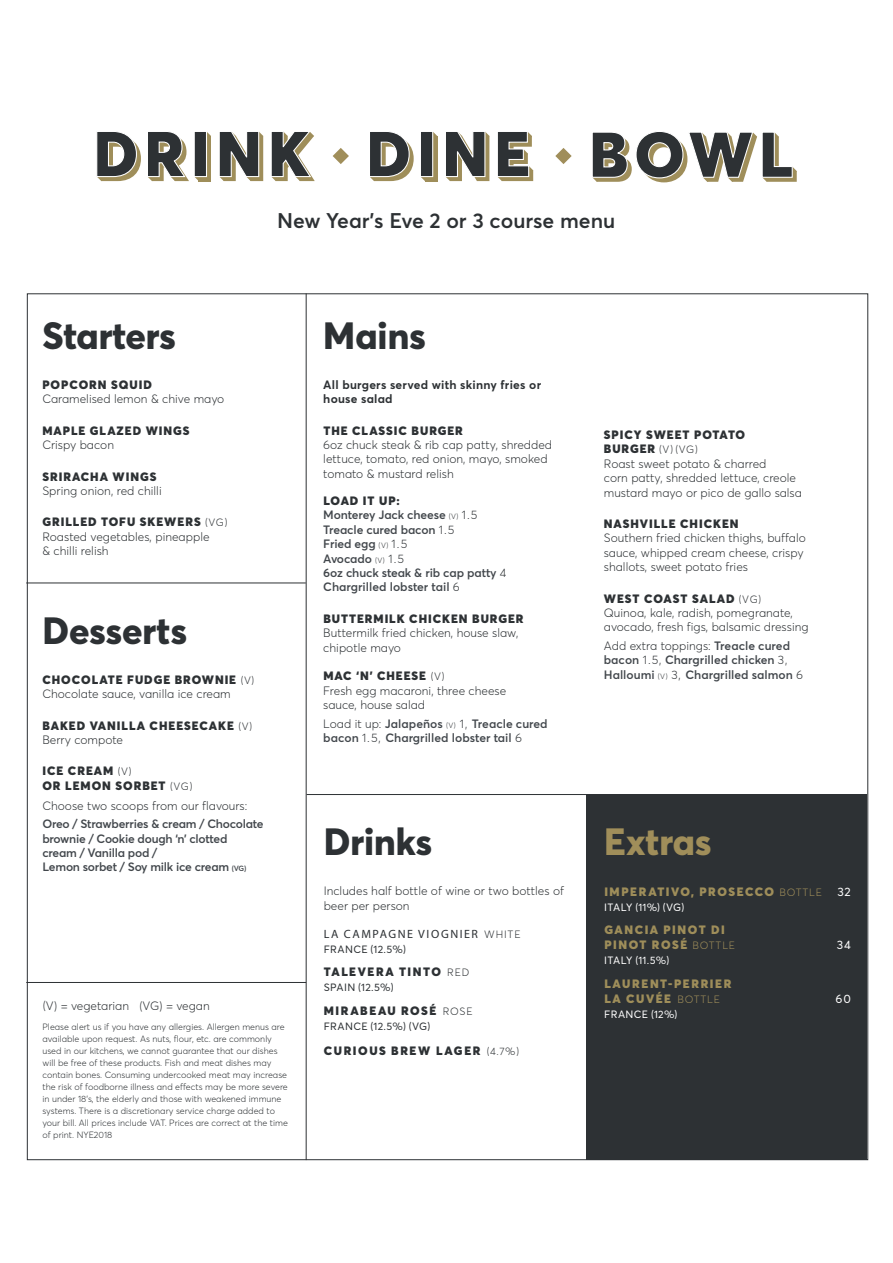
<style>
.page{position:relative;width:893px;height:1263px;background:#fff}
.page>*{position:absolute;margin:0;border:0;box-sizing:border-box;transform-origin:0 0}
.t1{font:800 37.5px "Averta Std";color:#2d3134}
.t2{font:800 37.5px "Averta Std";color:#a08e5a}
.t3{font:600 21px "Averta Std";color:#2d3134}
.Description{font:300 12px/14.4px "Averta Std";color:#2d3134}
.Description-2{font:600 12px/14.4px "Averta Std";color:#42474c}
.Sub_header{font:900 12px/14.4px "Averta Std";letter-spacing:.08em;color:#2d3134}
.Sub_header-2{font:600 12px/14.4px "Averta Std";letter-spacing:-.02em;color:#42474c}
.Sub_header-3{font:900 12px/15px "Averta Std";letter-spacing:.13em;color:#9f8e5a}
.Intro{font:700 12px/14.4px "Averta Std";letter-spacing:.02em;color:#2d3134}
.Sub_header-4{font:900 12px "Averta Std";letter-spacing:.13em;color:#2d3134}
.Description-3{font:900 12px "Averta Std";letter-spacing:.08em;color:#2d3134}
.Sub_header-5{font:12px "Myriad Pro";letter-spacing:.13em;color:#2d3134}
.Sub_header-6{font:900 12px "Averta Std";letter-spacing:.135em;color:#2d3134}
.Sub_header-7{font:12px "Averta Std";color:#fff}
.Sub_header-8{font:10.5px "Averta Std";letter-spacing:.035em;color:#2d3134}
.Sub_header-9{font:10.5px "Averta Std";letter-spacing:.03em;color:#fff}
.Description-4{font:300 10.5px "Averta Std";color:#2d3134}
.Allergens{font:300 9px/12px "Averta Std";color:#2d3134}
.s1{font-weight:300;font-size:10.5px}
.s2{font-size:7.5px}
.s3{font-weight:300;font-size:7.5px;color:#2d3134}
.s4{font-weight:300;color:#2d3134}
.s5{font-weight:900}
.s6{font-size:10.5px}
.s7{font-family:"Averta Std";font-weight:300;font-size:10.5px}
.s8{font-weight:900;font-size:12px}
.s9{font-weight:300;font-size:10.5px;color:#a08e5a}
</style>
<div class="page">
<hr style="left:26px;top:583px;width:280px;height:1px;background:#2d3134">
<hr style="left:306px;top:293px;width:1px;height:867px;background:#2d3134">
<hr style="left:307px;top:794px;width:560px;height:1px;background:#2d3134">
<hr style="left:26px;top:982px;width:280px;height:1px;background:#2d3134">
<svg style="left:96px;top:131px;width:115px;height:50px"></svg>
<div style="left:194px;top:131px;width:13px;height:46px;background:#2d3134;border:1px solid #fff"></div>
<svg style="left:219px;top:132px;width:44px;height:49px"></svg>
<svg style="left:271px;top:131px;width:44px;height:50px"></svg>
<svg style="left:333px;top:148px;width:16px;height:16px"></svg>
<svg style="left:555px;top:148px;width:17px;height:16px"></svg>
<svg style="left:425px;top:136px;width:12px;height:45px"></svg>
<svg style="left:370px;top:131px;width:44px;height:50px"></svg>
<div style="left:420px;top:131px;width:13px;height:46px;background:#2d3134;border:1px solid #fff"></div>
<svg style="left:446px;top:131px;width:43px;height:50px"></svg>
<svg style="left:497px;top:132px;width:36px;height:49px"></svg>
<svg style="left:592px;top:131px;width:205px;height:51px"></svg>
<div style="left:586px;top:795px;width:281px;height:365px;background:#2d3134"></div>
<p class="t3" style="left:277px;top:208px;width:340px">New Year’s Eve 2 or 3 course menu</p>
<p class="t1" style="left:42px;top:312px;width:135px">Starters</p>
<p class="Sub_header" style="left:42px;top:377px;width:111px">POPCORN SQUID</p>
<p class="Description" style="left:42px;top:392px;width:184px">Caramelised lemon &amp; chive mayo</p>
<p class="Sub_header" style="left:42px;top:423px;width:149px">MAPLE GLAZED WINGS</p>
<p class="Description" style="left:42px;top:438px;width:73px">Crispy bacon</p>
<p class="Sub_header" style="left:42px;top:469px;width:116px">SRIRACHA WINGS</p>
<p class="Description" style="left:42px;top:483px;width:121px">Spring onion, red chilli</p>
<p class="Sub_header" style="left:42px;top:515px;width:187px">GRILLED TOFU SKEWERS <span class="s1">(VG)</span></p>
<p class="Description" style="left:42px;top:529px;width:169px">Roasted vegetables, pineapple &amp; chilli relish</p>
<p class="t1" style="left:42px;top:606px;width:146px">Desserts</p>
<p class="Sub_header" style="left:42px;top:672px;width:213px">CHOCOLATE FUDGE BROWNIE <span class="s1">(V)</span></p>
<p class="Description" style="left:42px;top:687px;width:190px">Chocolate sauce, vanilla ice cream</p>
<p class="Sub_header" style="left:42px;top:718px;width:211px">BAKED VANILLA CHEESECAKE <span class="s1">(V)</span></p>
<p class="Description" style="left:42px;top:732px;width:82px">Berry compote</p>
<p class="Sub_header" style="left:42px;top:764px;width:151px">ICE CREAM <span class="s1">(V)<br></span>OR LEMON SORBET <span class="s1">(VG)</span></p>
<p class="Description" style="left:42px;top:798px;width:207px">Choose two scoops from our flavours:</p>
<p class="Sub_header-2" style="left:42px;top:817px;width:223px">Oreo / Strawberries &amp; cream / Chocolate brownie / Cookie dough ‘n’ clotted cream / Vanilla pod /</p>
<p class="Sub_header-2" style="left:42px;top:860px;width:205px">Lemon sorbet / Soy milk ice cream <span class="s2">(VG)</span></p>
<p class="Description" style="left:43px;top:998px;width:168px">(V) = vegetarian (VG) = vegan</p>
<p class="Allergens" style="left:43px;top:1020px;width:247px">Please alert us if you have any allergies. Allergen menus are available upon request. As nuts, flour, etc. are commonly used in our kitchens, we cannot guarantee that our dishes will be free of these products. Fish and meat dishes may contain bones. Consuming undercooked meat may increase the risk of foodborne illness and effects may be more severe in under 18’s, the elderly and those with weakened immune systems. There is a discretionary service charge added to your bill. All prices include VAT. Prices are correct at the time of print. NYE2018</p>
<p class="t1" style="left:323px;top:312px;width:104px">Mains</p>
<p class="Intro" style="left:323px;top:377px;width:219px">All burgers served with skinny fries or house salad</p>
<p class="Sub_header" style="left:323px;top:423px;width:141px">THE CLASSIC BURGER</p>
<p class="Description" style="left:323px;top:438px;width:230px">6oz chuck steak &amp; rib cap patty, shredded lettuce, tomato, red onion, mayo, smoked tomato &amp; mustard relish</p>
<p class="Description-3" style="left:323px;top:493px;width:78px">LOAD IT UP:</p>
<p class="Description-2" style="left:323px;top:508px;width:156px">Monterey Jack cheese <span class="s3">(V)</span> <span class="s4">1.5<br></span>Treacle cured bacon <span class="s4">1.5<br></span>Fried egg <span class="s3">(V)</span> <span class="s4">1.5<br></span>Avocado <span class="s3">(V)</span> <span class="s4">1.5</span></p>
<p class="Description-2" style="left:323px;top:565px;width:185px">6oz chuck steak &amp; rib cap patty <span class="s4">4</span></p>
<p class="Description-2" style="left:323px;top:580px;width:138px">Chargrilled lobster tail <span class="s4">6</span></p>
<p class="Sub_header" style="left:323px;top:611px;width:202px">BUTTERMILK CHICKEN BURGER</p>
<p class="Description" style="left:323px;top:626px;width:197px">Buttermilk fried chicken, house slaw, chipotle mayo</p>
<p class="Description" style="left:323px;top:669px;width:184px"><span class="s5">MAC ‘N’ CHEESE</span> <span class="s6">(V)<br></span>Fresh egg macaroni, three cheese sauce, house salad</p>
<p class="Description-2" style="left:323px;top:716px;width:226px"><span class="s4">Load it up:</span> Jalapeños <span class="s3">(V)</span> <span class="s4">1,</span> Treacle cured bacon <span class="s4">1.5,</span> Chargrilled lobster tail <span class="s4">6</span></p>
<p class="t1" style="left:324px;top:818px;width:110px">Drinks</p>
<p class="Description" style="left:324px;top:883px;width:242px;line-height:15px">Includes half bottle of wine or two bottles of beer per person</p>
<p class="Sub_header-5" style="left:324px;top:926px;width:198px">LA CAMPAGNE VIOGNIER <span class="s7">WHITE</span></p>
<p class="Sub_header-8" style="left:324px;top:942px;width:84px">FRANCE (12.5%)</p>
<p class="Sub_header-4" style="left:324px;top:964px;width:147px">TALEVERA TINTO <span class="s1">RED</span></p>
<p class="Sub_header-8" style="left:324px;top:981px;width:71px">SPAIN (12.5%)</p>
<p class="Sub_header-6" style="left:324px;top:1003px;width:150px">MIRABEAU ROSÉ <span class="s1">ROSE</span></p>
<p class="Sub_header-8" style="left:324px;top:1019px;width:108px">FRANCE (12.5%) (VG)</p>
<p class="Sub_header-4" style="left:324px;top:1043px;width:197px">CURIOUS BREW LAGER <span class="s1">(4.7%)</span></p>
<p class="Description-3" style="left:604px;top:427px;width:143px">SPICY SWEET POTATO</p>
<p class="Description-4" style="left:604px;top:443px;width:95px"><span class="s8">BURGER</span> (V) (VG)</p>
<p class="Description" style="left:604px;top:456px;width:200px">Roast sweet potato &amp; charred<br>corn patty, shredded lettuce, creole mustard mayo or pico de gallo salsa</p>
<p class="Sub_header" style="left:604px;top:516px;width:136px">NASHVILLE CHICKEN</p>
<p class="Description" style="left:604px;top:531px;width:204px">Southern fried chicken thighs, buffalo sauce, whipped cream cheese, crispy shallots, sweet potato fries</p>
<p class="Sub_header" style="left:604px;top:591px;width:159px">WEST COAST SALAD <span class="s1">(VG)</span></p>
<p class="Description" style="left:604px;top:605px;width:206px">Quinoa, kale, radish, pomegranate, avocado, fresh figs, balsamic dressing</p>
<p class="Description-2" style="left:604px;top:638px;width:201px"><span class="s4">Add extra toppings:</span> Treacle cured bacon <span class="s4">1.5,</span> Chargrilled chicken <span class="s4">3,<br></span>Halloumi <span class="s3">(V)</span> <span class="s4">3,</span> Chargrilled salmon <span class="s4">6</span></p>
<p class="t2" style="left:604px;top:818px;width:109px">Extras</p>
<p class="Sub_header-3" style="left:604px;top:883px;width:219px">IMPERATIVO, PROSECCO <span class="s9">BOTTLE</span></p>
<p class="Sub_header-7" style="left:837px;top:884px;width:15px">32</p>
<p class="Sub_header-9" style="left:604px;top:900px;width:82px">ITALY (11%) (VG)</p>
<p class="Sub_header-3" style="left:604px;top:922px;width:132px">GANCIA PINOT DI<br>PINOT ROSÉ <span class="s9">BOTTLE</span></p>
<p class="Sub_header-7" style="left:837px;top:937px;width:16px">34</p>
<p class="Sub_header-9" style="left:604px;top:954px;width:66px">ITALY (11.5%)</p>
<p class="Sub_header-3" style="left:604px;top:975px;width:129px">LAURENT-PERRIER<br>LA CUVÉE <span class="s9">BOTTLE</span></p>
<p class="Sub_header-9" style="left:604px;top:1007px;width:75px">FRANCE (12%)</p>
<p class="Sub_header-7" style="left:836px;top:991px;width:17px">60</p>
</div>
